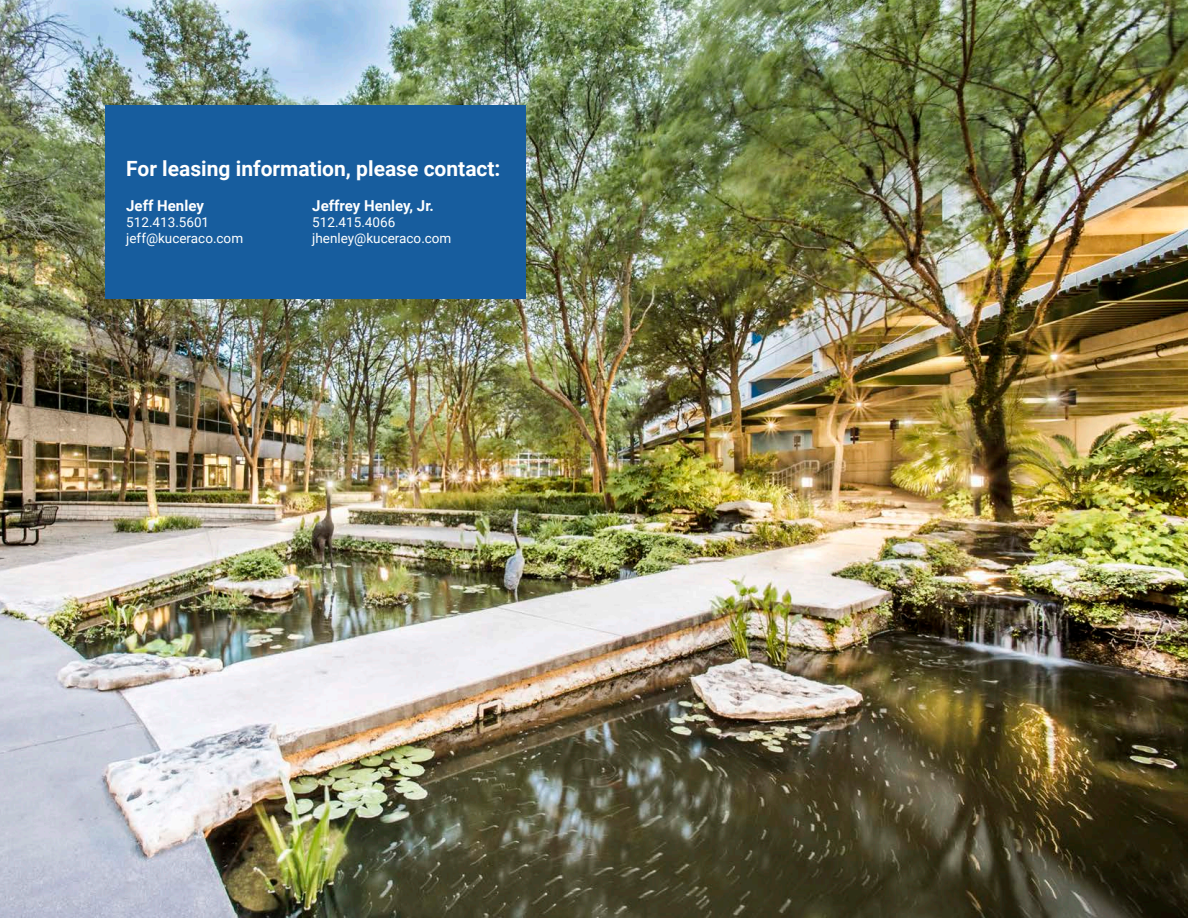
<style>
.page{position:relative;width:1188px;height:918px;background:#fff}
.page>*{position:absolute;margin:0;border:0;box-sizing:border-box;transform-origin:0 0}
.t1{font:700 21px "Roboto";color:#fff}
.t2{font:700 15px "Roboto";color:#fff}
.t3{font:13.5px "Roboto";color:#fff}
</style>
<div class="page">
<img style="left:0;top:0;width:1188px;height:918px">
<div style="left:105px;top:105px;width:420px;height:194px;background:#175d9e"></div>
<p class="t1" style="left:126px;top:154px;width:376px">For leasing information, please contact:</p>
<p class="t2" style="left:126px;top:195px;width:79px">Jeff Henley</p>
<p class="t3" style="left:126px;top:213px;width:84px">512.413.5601</p>
<p class="t3" style="left:126px;top:229px;width:118px">jeff@kuceraco.com</p>
<p class="t2" style="left:312px;top:195px;width:123px">Jeffrey Henley, Jr.</p>
<p class="t3" style="left:312px;top:213px;width:84px">512.415.4066</p>
<p class="t3" style="left:312px;top:229px;width:141px">jhenley@kuceraco.com</p>
</div>
